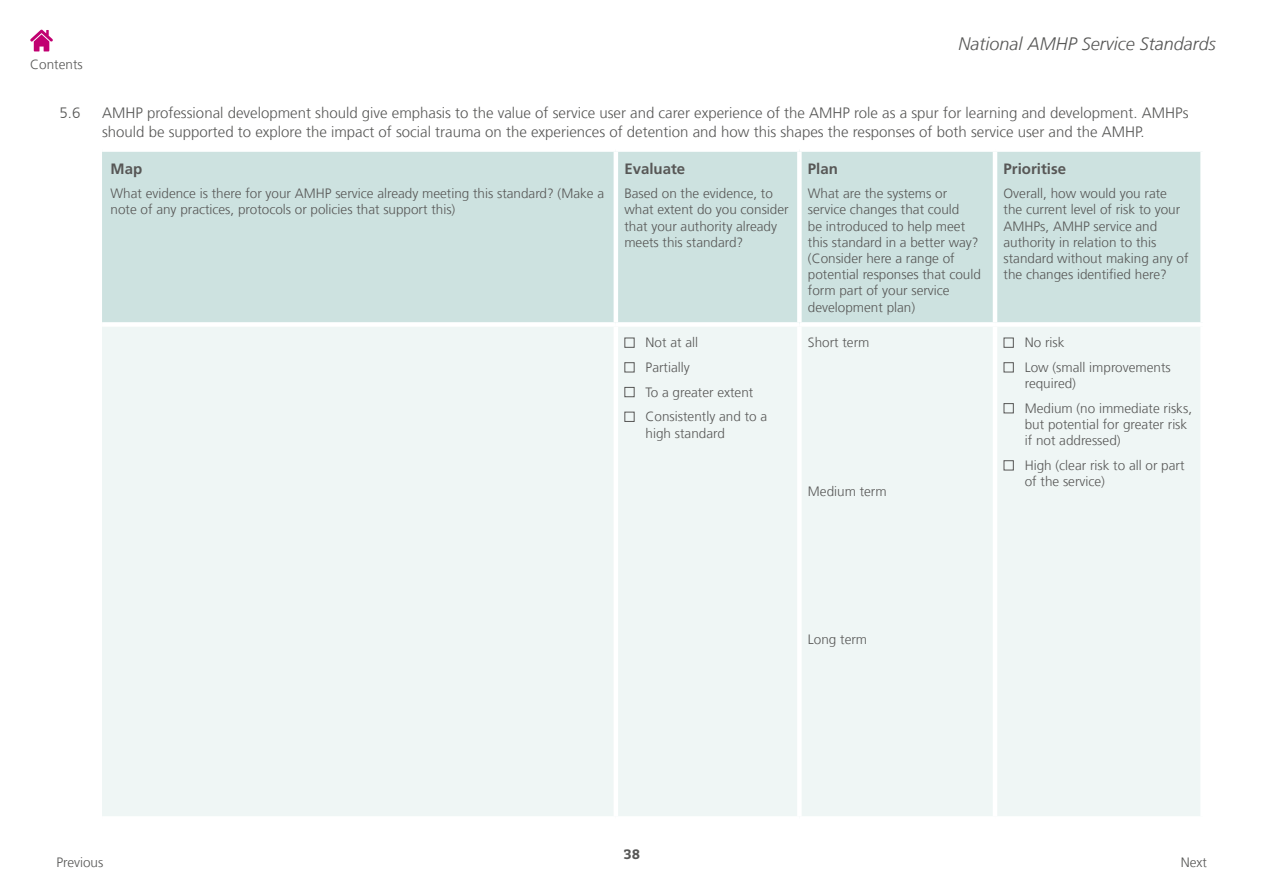
<style>
.page{position:relative;width:1263px;height:893px;background:#fff}
.page>*{position:absolute;margin:0;border:0;box-sizing:border-box;transform-origin:0 0}
.t1{font:italic 300 18px "Frutiger LT Com";color:#575756}
.t2{font:300 15px/19.5px "Frutiger LT Com";color:#575756}
.t3{font:700 15px "Frutiger LT Com";color:#575756}
.t4{font:300 13.5px/16.2px "Frutiger LT Com";color:#575756}
.t5{font:700 13.5px "Bitter";color:#575756}
.s1{font-family:"Frutiger LT Pro"}
</style>
<div class="page">
<svg style="left:30px;top:30px;width:23px;height:21px"></svg>
<div style="left:102px;top:152px;width:1098px;height:170px;background:#cde2e0"></div>
<div style="left:102px;top:327px;width:1098px;height:489px;background:#eff6f5"></div>
<hr style="left:614px;top:152px;width:4px;height:170px;background:#fff">
<div style="left:797px;top:152px;width:5px;height:170px;background:#fff"></div>
<hr style="left:993px;top:152px;width:4px;height:170px;background:#fff">
<hr style="left:614px;top:327px;width:4px;height:489px;background:#fff">
<div style="left:797px;top:327px;width:5px;height:489px;background:#fff"></div>
<hr style="left:993px;top:327px;width:4px;height:489px;background:#fff">
<h1 class="t1" style="left:959px;top:33px;width:259px">National AMHP Service <span class="s1">Stan</span>dards</h1>
<p class="t4" style="left:30px;top:56px;width:54px">Contents</p>
<p class="t2" style="left:60px;top:103px;width:22px">5.6</p>
<p class="t2" style="left:102px;top:103px;width:1088px">AMHP professional development should give emphasis to the value of service user and carer experience of the AMHP role as a spur for learning and development. AMHPs should be supported to explore the impact of social trauma on the experiences of detention and how this shapes the responses of both service user and the AMHP.</p>
<p class="t3" style="left:111px;top:160px;width:33px">Map</p>
<p class="t4" style="left:111px;top:186px;width:495px">What evidence is there for your AMHP service already meeting this standard? (Make a note of any practices, protocols or policies that support this)</p>
<p class="t3" style="left:624px;top:160px;width:62px">Evaluate</p>
<p class="t4" style="left:624px;top:186px;width:166px">Based on the evidence, to what extent do you consider that your authority already meets this standard?</p>
<p class="t3" style="left:808px;top:160px;width:32px">Plan</p>
<p class="t4" style="left:808px;top:186px;width:175px">What are the systems or service changes that could<br>be introduced to help meet this standard in a better way? (Consider here a range of potential responses that could form part of your service development plan)</p>
<p class="t3" style="left:1003px;top:160px;width:64px">Prioritise</p>
<p class="t4" style="left:1003px;top:186px;width:187px">Overall, how would you rate the current level of risk to your<br>AMHPs, AMHP service and authority in relation to this standard without making any of the changes identified here?</p>
<p class="t4" style="left:624px;top:335px;width:75px">■ Not at all</p>
<p class="t4" style="left:624px;top:359px;width:67px">■ Partially</p>
<p class="t4" style="left:624px;top:384px;width:131px">■ To a greater extent</p>
<p class="t4" style="left:646px;top:409px;width:123px;text-indent:-21px">■ Consistently and to a high standard</p>
<p class="t4" style="left:808px;top:335px;width:63px">Short term</p>
<p class="t4" style="left:808px;top:483px;width:80px">Medium term</p>
<p class="t4" style="left:808px;top:631px;width:61px">Long term</p>
<p class="t4" style="left:1003px;top:335px;width:63px">■ No risk</p>
<p class="t4" style="left:1025px;top:359px;width:148px;text-indent:-21px">■ Low (small improvements required)</p>
<p class="t4" style="left:1025px;top:400px;width:169px;text-indent:-21px">■ Medium (no immediate risks, but potential for greater risk if not addressed)</p>
<p class="t4" style="left:1025px;top:457px;width:161px;text-indent:-21px">■ High (clear risk to all or part of the service)</p>
<p class="t5" style="left:624px;top:845px;width:18px">38</p>
<p class="t4" style="left:56px;top:855px;width:49px">Previous</p>
<p class="t4" style="left:1181px;top:855px;width:28px">Next</p>
</div>
